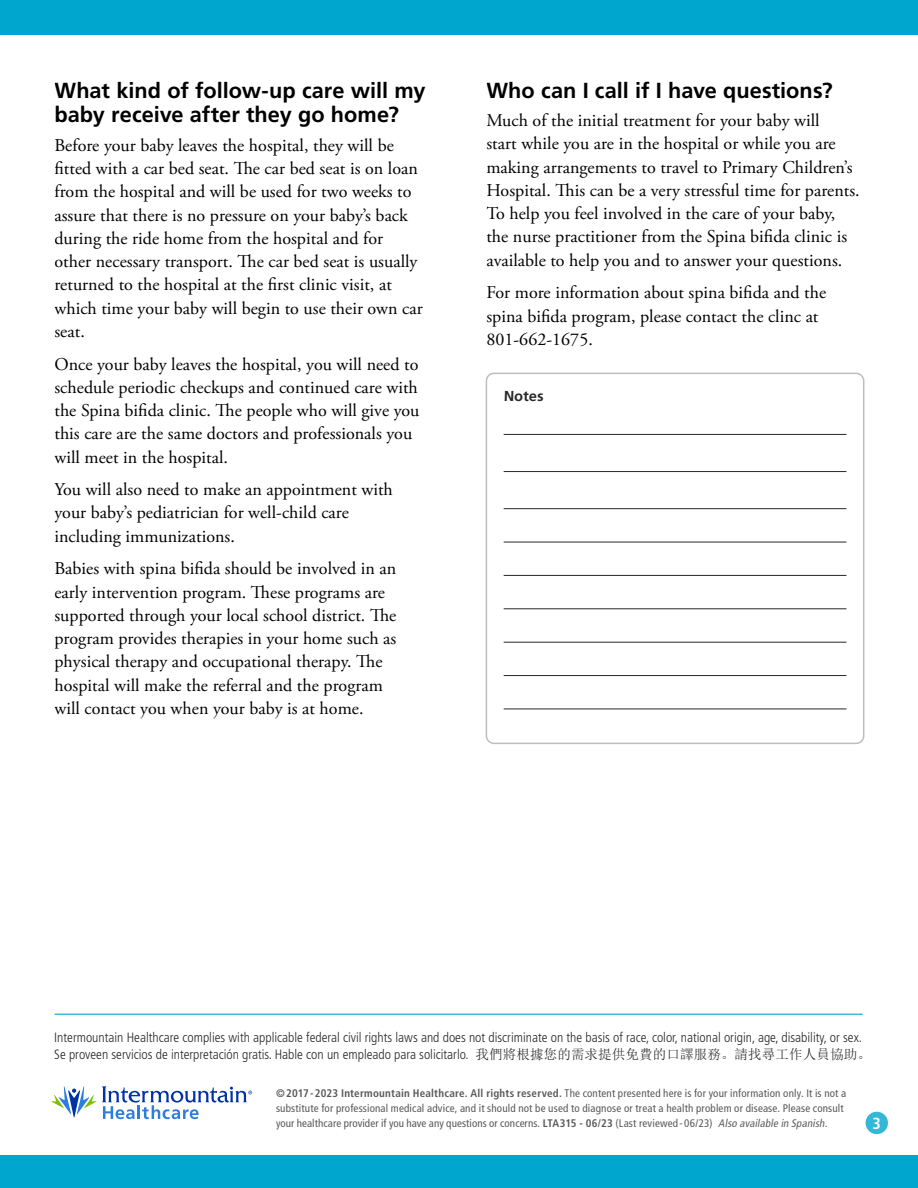
<style>
.page{position:relative;width:918px;height:1188px;background:#fff}
.page>*{position:absolute;margin:0;border:0;box-sizing:border-box;transform-origin:0 0}
.Level_1__h1{font:700 21.75px/24.8px "Frutiger LT Std";color:#000}
.Main__p{font:18px/23.2px "Adobe Garamond Pro";color:#000}
.t1{font:700 condensed 16.2px "Frutiger LT Std";color:#fff}
.Main_table{font:700 14.4px "Frutiger LT Std";color:#292829}
.t2{font:300 condensed 13.5px/16.5px "Frutiger LT Std";color:#292829}
.Footer___h6{font:condensed 10.95px/15px "Frutiger LT Std";letter-spacing:.015em;color:#58595b}
.s1{font-family:"Sim Sun";font-weight:400;font-stretch:normal}
.s2{font-weight:700}
.s3{font-style:italic;color:#5d5d60}
</style>
<div class="page">
<div style="left:0;top:0;width:918px;height:35px;background:#00a6ce"></div>
<div style="left:0;top:1156px;width:918px;height:32px;background:#00a6ce"></div>
<div style="left:866px;top:1112px;width:22px;height:22px;background:#33b8d8;border-radius:50%"></div>
<hr style="left:55px;top:1014px;width:808px;height:1px;background:#40bcda">
<svg style="left:52px;top:1086px;width:44px;height:31px"></svg>
<svg style="left:102px;top:1086px;width:150px;height:33px"></svg>
<hr style="left:504px;top:434px;width:342px;height:1px;background:#292829">
<hr style="left:504px;top:471px;width:342px;height:1px;background:#292829">
<hr style="left:504px;top:508px;width:342px;height:1px;background:#292829">
<hr style="left:504px;top:542px;width:342px;height:1px;background:#292829">
<hr style="left:504px;top:575px;width:342px;height:1px;background:#292829">
<hr style="left:504px;top:608px;width:342px;height:1px;background:#292829">
<hr style="left:504px;top:642px;width:342px;height:1px;background:#292829">
<hr style="left:504px;top:675px;width:342px;height:1px;background:#292829">
<hr style="left:504px;top:709px;width:342px;height:1px;background:#292829">
<div style="left:486px;top:373px;width:378px;height:371px;border:2px solid #bcbec0;border-radius:8px"></div>
<p class="Level_1__h1" style="left:54px;top:78px;width:373px">What kind of follow-up care will my baby receive after they go home?</p>
<p class="Main__p" style="left:54px;top:134px;width:370px">Before your baby leaves the hospital, they will be fitted with a car bed seat. The car bed seat is on loan from the hospital and will be used for two weeks to assure that there is no pressure on your baby’s back during the ride home from the hospital and for other necessary transport. The car bed seat is usually returned to the hospital at the first clinic visit, at which time your baby will begin to use their own car seat.</p>
<p class="Main__p" style="left:54px;top:353px;width:367px">Once your baby leaves the hospital, you will need to schedule periodic checkups and continued care with the Spina bifida clinic. The people who will give you this care are the same doctors and professionals you will meet in the hospital.</p>
<p class="Main__p" style="left:54px;top:478px;width:340px">You will also need to make an appointment with your baby’s pediatrician for well-child care including immunizations.</p>
<p class="Main__p" style="left:54px;top:558px;width:343px">Babies with spina bifida should be involved in an early intervention program. These programs are supported through your local school district. The program provides therapies in your home such as physical therapy and occupational therapy. The hospital will make the referral and the program will contact you when your baby is at home.</p>
<p class="Level_1__h1" style="left:486px;top:78px;width:348px">Who can I call if I have questions?</p>
<p class="Main__p" style="left:486px;top:109px;width:375px">Much of the initial treatment for your baby will<br>start while you are in the hospital or while you are making arrangements to travel to Primary Children’s Hospital. This can be a very stressful time for parents.<br>To help you feel involved in the care of your baby, the nurse practitioner from the Spina bifida clinic is available to help you and to answer your questions.</p>
<p class="Main__p" style="left:486px;top:282px;width:341px">For more information about spina bifida and the spina bifida program, please contact the clinc at<br>801-662-1675.</p>
<p class="Main_table" style="left:504px;top:388px;width:42px">Notes</p>
<p class="t2" style="left:54px;top:1029px;width:818px">Intermountain Healthcare complies with applicable federal civil rights laws and does not discriminate on the basis of race, color, national origin, age, disability, or sex.<br>Se proveen servicios de interpretación gratis. Hable con un empleado para solicitarlo. <span class="s1">我們將根據您的需求提供免費的口譯服務。請找尋工作人員協助。</span></p>
<p class="Footer___h6" style="left:276px;top:1086px;width:572px"><span class="s2">©2017-2023 Intermountain Healthcare. All rights reserved.</span> The content presented here is for your information only. It is not a substitute for professional medical advice, and it should not be used to diagnose or treat a health problem or disease. Please consult your healthcare provider if you have any questions or concerns. <span class="s2">LTA315 - 06/23</span> (Last reviewed - 06/23) <span class="s3">Also available in Spanish.</span></p>
<p class="t1" style="left:873px;top:1113px;width:10px">3</p>
</div>
